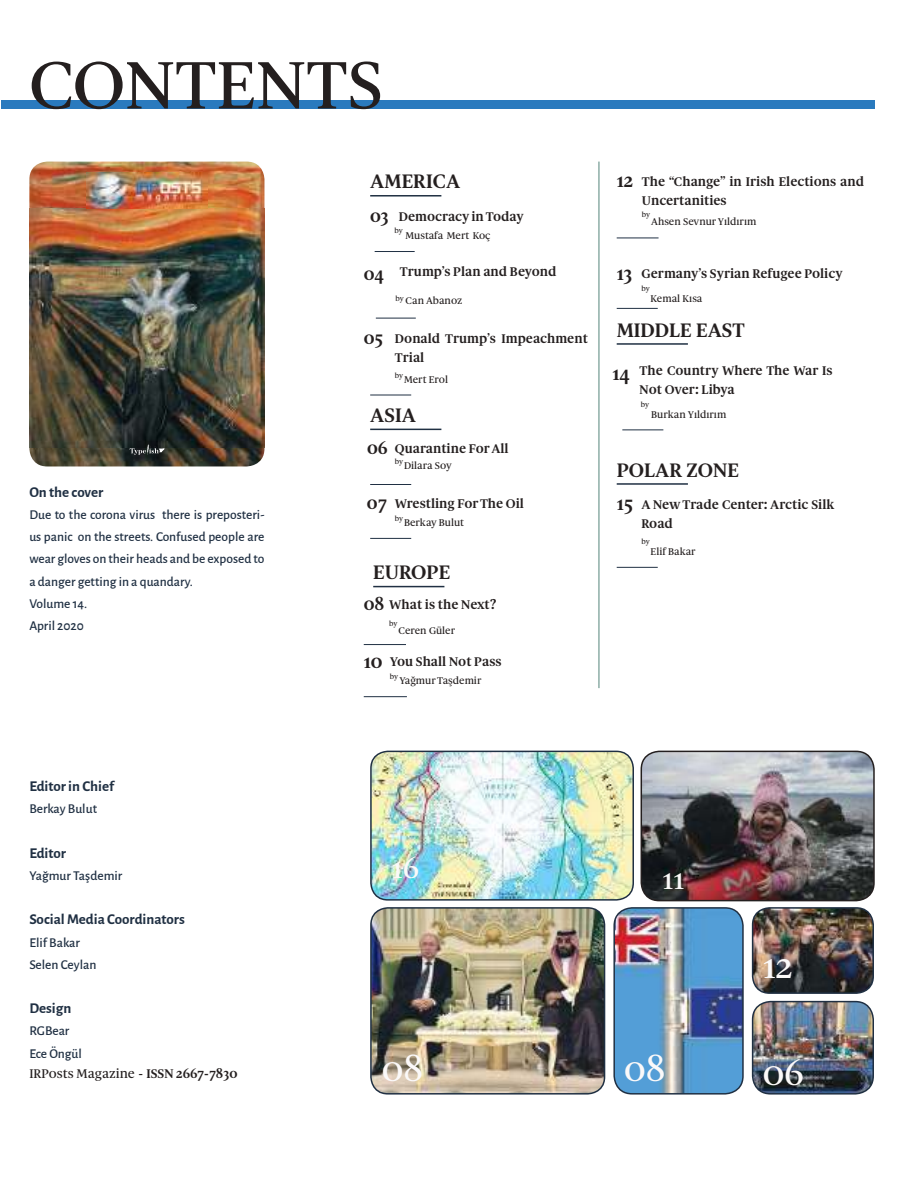
<style>
.page{position:relative;width:918px;height:1188px;background:#fff}
.page>*{position:absolute;margin:0;border:0;box-sizing:border-box;transform-origin:0 0}
.t1{font:500 72px "Gauthier FY";color:#241f1f}
.t2{font:500 36px "Gauthier FY";color:#fbf9f9}
.t3{font:500 30px "Gauthier FY";color:#fbf9f9}
.t4{font:700 21px "Gauthier FY";color:#241f1f}
.t5{font:700 19.5px "Gauthier FY";color:#241f1f}
.t6{font:700 18px "Gauthier FY";color:#241f1f}
.t7{font:700 15px "Alegreya Sans";color:#203043}
.t8{font:700 13.5px/19.2px "Gauthier FY";color:#241f1f}
.t9{font:500 13.5px/22.2px "Alegreya Sans";color:#203043}
.t10{font:500 13.5px "Gauthier FY";color:#241f1f}
.t11{font:500 10.5px "Gauthier FY";color:#241f1f}
.t12{font:500 7.5px "Gauthier FY";letter-spacing:-.015em;color:#241f1f}
.s1{font-size:18px}
.s2{font-size:19.5px}
.s3{font-weight:700}
</style>
<div class="page">
<div style="left:1px;top:101px;width:874px;height:8px;background:#2a7abe"></div>
<img style="left:29px;top:162px;width:235px;height:304px">
<img style="left:29px;top:209px;width:235px;height:238px">
<svg style="left:130px;top:444px;width:37px;height:11px"></svg>
<img style="left:86px;top:172px;width:121px;height:37px">
<img style="left:371px;top:751px;width:262px;height:147px">
<div style="left:370px;top:751px;width:264px;height:150px;border:2px solid #203043;border-radius:17px"></div>
<img style="left:753px;top:908px;width:120px;height:85px">
<div style="left:752px;top:907px;width:122px;height:87px;border:2px solid #203043;border-radius:17px"></div>
<img style="left:371px;top:908px;width:234px;height:184px">
<div style="left:370px;top:907px;width:235px;height:188px;border:2px solid #203043;border-radius:17px"></div>
<img style="left:616px;top:908px;width:125px;height:184px">
<div style="left:613px;top:907px;width:131px;height:188px;border:2px solid #203043;border-radius:18px"></div>
<img style="left:753px;top:1002px;width:120px;height:92px">
<div style="left:752px;top:1001px;width:122px;height:94px;border:2px solid #203043;border-radius:18px"></div>
<img style="left:641px;top:751px;width:233px;height:149px">
<div style="left:641px;top:751px;width:234px;height:150px;border:2px solid #241f1f;border-radius:18px"></div>
<hr style="left:370px;top:195px;width:71px;height:2px;background:#203043">
<hr style="left:375px;top:251px;width:40px;height:1px;background:#203043">
<hr style="left:376px;top:318px;width:40px;height:1px;background:#203043">
<hr style="left:599px;top:162px;width:1px;height:526px;background:#54857a">
<hr style="left:370px;top:395px;width:41px;height:1px;background:#203043">
<hr style="left:364px;top:644px;width:42px;height:1px;background:#203043">
<hr style="left:370px;top:429px;width:71px;height:1px;background:#203043">
<hr style="left:370px;top:484px;width:41px;height:1px;background:#203043">
<hr style="left:373px;top:586px;width:71px;height:1px;background:#203043">
<hr style="left:617px;top:567px;width:41px;height:1px;background:#203043">
<hr style="left:617px;top:483px;width:71px;height:2px;background:#203043">
<hr style="left:364px;top:696px;width:43px;height:1px;background:#203043">
<hr style="left:617px;top:238px;width:42px;height:1px;background:#203043">
<hr style="left:617px;top:308px;width:41px;height:1px;background:#203043">
<hr style="left:622px;top:430px;width:41px;height:1px;background:#203043">
<hr style="left:617px;top:343px;width:71px;height:2px;background:#203043">
<hr style="left:370px;top:538px;width:41px;height:1px;background:#203043">
<h1 class="t1" style="left:29px;top:55px;width:355px">CONTENTS</h1>
<p class="t7" style="left:29px;top:486px;width:75px">On the cover</p>
<p class="t9" style="left:29px;top:504px;width:237px">Due to the corona virus there is preposteri&shy;us panic on the streets. Confused people are wear gloves on their heads and be exposed to a danger getting in a quandary.<br>Volume 14.<br>April 2020</p>
<h3 class="t4" style="left:370px;top:173px;width:92px">AMERICA</h3>
<p class="t8" style="left:370px;top:208px;width:155px"><span class="s1">03</span> Democracy in Today</p>
<p class="t11" style="left:406px;top:231px;width:86px">Mustafa Mert Koç</p>
<p class="t8" style="left:364px;top:263px;width:194px"><span class="s1">04</span> Trump’s Plan and Beyond</p>
<p class="t11" style="left:406px;top:296px;width:58px">Can Abanoz</p>
<p class="t8" style="left:395px;top:330px;width:194px">Donald Trump’s Impeachment<br>Trial</p>
<p class="t12" style="left:395px;top:227px;width:10px">by</p>
<p class="t12" style="left:396px;top:295px;width:10px">by</p>
<h3 class="t6" style="left:364px;top:331px;width:21px">05</h3>
<p class="t12" style="left:395px;top:372px;width:10px">by</p>
<p class="t11" style="left:404px;top:375px;width:46px">Mert Erol</p>
<h3 class="t4" style="left:370px;top:406px;width:47px">ASIA</h3>
<p class="t8" style="left:367px;top:439px;width:143px"><span class="s1">06</span> Quarantine For All</p>
<p class="t11" style="left:404px;top:461px;width:49px">Dilara Soy</p>
<p class="t12" style="left:395px;top:459px;width:10px">by</p>
<p class="t8" style="left:367px;top:495px;width:159px"><span class="s1">07</span> Wrestling For The Oil</p>
<p class="t11" style="left:404px;top:518px;width:61px">Berkay Bulut</p>
<p class="t12" style="left:395px;top:515px;width:10px">by</p>
<h3 class="t4" style="left:373px;top:564px;width:79px">EUROPE</h3>
<p class="t8" style="left:364px;top:595px;width:134px"><span class="s1">08</span> What is the Next?</p>
<p class="t11" style="left:399px;top:627px;width:58px">Ceren Güler</p>
<p class="t12" style="left:389px;top:620px;width:10px">by</p>
<p class="t8" style="left:364px;top:653px;width:139px"><span class="s2">10</span> You Shall Not Pass</p>
<p class="t11" style="left:399px;top:677px;width:84px">Yağmur Taşdemir</p>
<p class="t12" style="left:390px;top:674px;width:10px">by</p>
<h3 class="t5" style="left:617px;top:173px;width:18px">12</h3>
<p class="t8" style="left:642px;top:173px;width:224px">The “Change” in Irish Elections and<br>Uncertanities</p>
<p class="t12" style="left:642px;top:211px;width:10px">by</p>
<p class="t11" style="left:651px;top:217px;width:107px">Ahsen Sevnur Yıldırım</p>
<p class="t8" style="left:617px;top:265px;width:227px"><span class="s2">13</span> Germany’s Syrian Refugee Policy</p>
<p class="t11" style="left:651px;top:294px;width:53px">Kemal Kısa</p>
<p class="t12" style="left:641px;top:285px;width:10px">by</p>
<h3 class="t4" style="left:617px;top:321px;width:130px">MIDDLE EAST</h3>
<h3 class="t5" style="left:612px;top:365px;width:19px">14</h3>
<p class="t8" style="left:640px;top:362px;width:194px">The Country Where The War Is<br>Not Over: Libya</p>
<p class="t12" style="left:641px;top:402px;width:10px">by</p>
<p class="t11" style="left:651px;top:410px;width:77px">Burkan Yıldırım</p>
<h3 class="t4" style="left:617px;top:461px;width:124px">POLAR ZONE</h3>
<h3 class="t5" style="left:617px;top:496px;width:18px">15</h3>
<p class="t8" style="left:641px;top:496px;width:194px">A New Trade Center: Arctic Silk<br>Road</p>
<p class="t12" style="left:641px;top:538px;width:10px">by</p>
<p class="t11" style="left:651px;top:547px;width:47px">Elif Bakar</p>
<p class="t7" style="left:29px;top:781px;width:86px">Editor in Chief</p>
<p class="t9" style="left:29px;top:799px;width:69px">Berkay Bulut</p>
<p class="t7" style="left:29px;top:847px;width:38px">Editor</p>
<p class="t9" style="left:29px;top:864px;width:95px">Yağmur Taşdemir</p>
<p class="t7" style="left:29px;top:914px;width:157px">Social Media Coordinators</p>
<p class="t9" style="left:29px;top:932px;width:69px">Elif Bakar<br>Selen Ceylan</p>
<p class="t7" style="left:29px;top:1003px;width:43px">Design</p>
<p class="t9" style="left:29px;top:1021px;width:54px">RGBear<br>Ece Öngül</p>
<p class="t10" style="left:29px;top:1068px;width:210px">IRPosts Magazine - <span class="s3">ISSN 2667-7830</span></p>
<h3 class="t3" style="left:392px;top:855px;width:29px">16</h3>
<h2 class="t2" style="left:382px;top:1054px;width:43px">08</h2>
<h3 class="t3" style="left:663px;top:866px;width:23px">11</h3>
<h2 class="t2" style="left:624px;top:1054px;width:43px">08</h2>
<h2 class="t2" style="left:763px;top:951px;width:32px">12</h2>
<h2 class="t2" style="left:763px;top:1058px;width:43px">06</h2>
</div>
